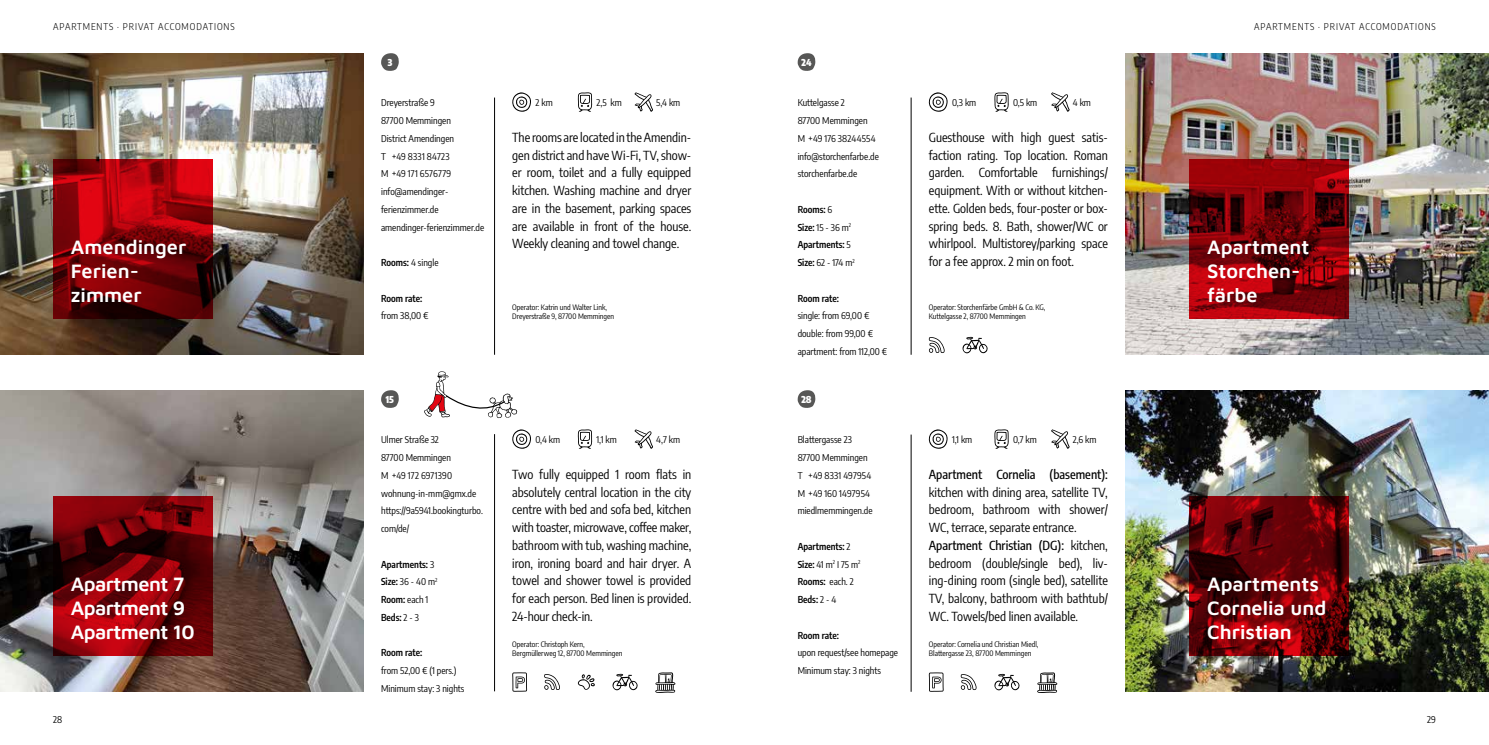
<style>
.page{position:relative;width:1489px;height:745px;background:#fff}
.page>*{position:absolute;margin:0;border:0;box-sizing:border-box;transform-origin:0 0}
.t1{font:600 20px/23.8px "Maven Pro";color:#fff}
.t2{font:600 20px/23.8px "Maven Pro";letter-spacing:-.03em;color:#fff}
.t3{font:12.5px/17.8px "Encode Sans Condensed";color:#000;text-align:justify}
.t4{font:500 12.5px "Encode Sans Condensed";color:#000}
.t5{font:9.38px/17.8px "Encode Sans Condensed";color:#000}
.t6{font:600 9.38px/17.8px "Encode Sans Condensed";color:#000}
.t7{font:300 9.38px "Encode Sans Condensed";letter-spacing:.1em;color:#000}
.t8{font:900 9.38px "Encode Sans Condensed";color:#fff}
.t9{font:7.5px/9px "Encode Sans Condensed";color:#000}
.s1{font-weight:600}
.s2{font-weight:400}
.s3{font-weight:500}
</style>
<div class="page">
<img style="left:1125px;top:390px;width:363px;height:301px">
<img style="left:1125px;top:53px;width:363px;height:301px">
<svg style="left:797px;top:53px;width:18px;height:18px"></svg>
<svg style="left:797px;top:390px;width:18px;height:18px"></svg>
<hr style="left:910px;top:97px;width:1px;height:257px;background:#000">
<hr style="left:910px;top:434px;width:1px;height:257px;background:#000">
<svg style="left:928px;top:92px;width:19px;height:20px"></svg>
<svg style="left:994px;top:92px;width:14px;height:20px"></svg>
<svg style="left:1051px;top:92px;width:18px;height:20px"></svg>
<svg style="left:928px;top:429px;width:19px;height:19px"></svg>
<svg style="left:994px;top:429px;width:14px;height:19px"></svg>
<svg style="left:1051px;top:429px;width:18px;height:19px"></svg>
<svg style="left:928px;top:337px;width:16px;height:16px"></svg>
<svg style="left:962px;top:336px;width:25px;height:17px"></svg>
<svg style="left:1189px;top:159px;width:159px;height:160px;background:#7e0209"></svg>
<svg style="left:1189px;top:496px;width:159px;height:160px;background:#650207"></svg>
<svg style="left:381px;top:53px;width:18px;height:18px"></svg>
<svg style="left:381px;top:390px;width:18px;height:18px"></svg>
<hr style="left:494px;top:97px;width:1px;height:257px;background:#000">
<hr style="left:494px;top:434px;width:1px;height:257px;background:#000">
<svg style="left:512px;top:429px;width:19px;height:19px"></svg>
<svg style="left:577px;top:429px;width:15px;height:19px"></svg>
<svg style="left:634px;top:429px;width:19px;height:19px"></svg>
<svg style="left:512px;top:92px;width:19px;height:20px"></svg>
<svg style="left:577px;top:92px;width:15px;height:20px"></svg>
<svg style="left:634px;top:92px;width:19px;height:20px"></svg>
<svg style="left:928px;top:672px;width:15px;height:19px"></svg>
<svg style="left:960px;top:674px;width:16px;height:15px"></svg>
<svg style="left:994px;top:673px;width:25px;height:17px"></svg>
<svg style="left:1037px;top:672px;width:20px;height:20px"></svg>
<svg style="left:424px;top:371px;width:93px;height:47px"></svg>
<img style="left:0;top:390px;width:363px;height:301px">
<svg style="left:53px;top:496px;width:160px;height:160px;background:#720208"></svg>
<svg style="left:512px;top:672px;width:15px;height:19px"></svg>
<svg style="left:544px;top:674px;width:16px;height:15px"></svg>
<svg style="left:612px;top:673px;width:25px;height:17px"></svg>
<svg style="left:578px;top:674px;width:16px;height:15px"></svg>
<svg style="left:655px;top:672px;width:20px;height:20px"></svg>
<img style="left:0;top:53px;width:363px;height:301px">
<svg style="left:53px;top:159px;width:160px;height:160px;background:#840208"></svg>
<p class="t7" style="left:53px;top:20px;width:183px">APARTMENTS · PRIVAT ACCOMODATIONS</p>
<p class="t7" style="left:1254px;top:20px;width:183px">APARTMENTS · PRIVAT ACCOMODATIONS</p>
<p class="t8" style="left:801px;top:55px;width:12px">24</p>
<p class="t8" style="left:387px;top:55px;width:6px">3</p>
<h1 class="t1" style="left:71px;top:234px;width:117px">Amendinger<br>Ferien&shy;zimmer</h1>
<h1 class="t2" style="left:71px;top:570px;width:125px">Apartment 7<br>Apartment 9<br>Apartment 10</h1>
<p class="t5" style="left:381px;top:93px;width:55px">Dreyerstraße 9</p>
<p class="t5" style="left:535px;top:93px;width:19px">2 km</p>
<p class="t5" style="left:596px;top:93px;width:27px">2,5 km</p>
<p class="t5" style="left:656px;top:93px;width:25px">5,4 km</p>
<p class="t5" style="left:381px;top:111px;width:105px">87700 Memmingen<br>District Amendingen<br>T +49 8331 84723<br>M +49 171 6576779 info@amendinger&shy;ferienzimmer.de amendinger-ferienzimmer.de</p>
<p class="t5" style="left:381px;top:253px;width:59px"><span class="s1">Rooms:</span> 4 single</p>
<p class="t6" style="left:381px;top:288px;width:43px">Room rate:</p>
<p class="t5" style="left:381px;top:306px;width:49px">from 38,00 €</p>
<p class="t3" style="left:512px;top:128px;width:180px">The rooms are located in the Amendin&shy;gen district and have Wi-Fi, TV, show&shy;er room, toilet and a fully equipped kitchen. Washing machine and dryer are in the basement, parking spaces are available in front of the house.<br>Weekly cleaning and towel change.</p>
<p class="t9" style="left:512px;top:302px;width:103px">Operator: Katrin und Walter Link,<br>Dreyerstraße 9, 87700 Memmingen</p>
<p class="t8" style="left:386px;top:391px;width:10px">15</p>
<p class="t5" style="left:381px;top:430px;width:103px">Ulmer Straße 32<br>87700 Memmingen<br>M +49 172 6971390 wohnung-in-mm@gmx.de https://9a5941.bookingturbo. com/de/</p>
<p class="t6" style="left:381px;top:554px;width:58px">Apartments: <span class="s2">3<br></span>Size: <span class="s2">36 - 40 m</span><sup>2<br></sup>Room: <span class="s2">each 1<br></span>Beds: <span class="s2">2 - 3</span></p>
<p class="t6" style="left:381px;top:643px;width:43px">Room rate:</p>
<p class="t5" style="left:381px;top:660px;width:85px">from 52,00 € (1 pers.)<br>Minimum stay: 3 nights</p>
<p class="t5" style="left:535px;top:430px;width:26px">0,4 km</p>
<p class="t5" style="left:596px;top:430px;width:22px">1,1 km</p>
<p class="t5" style="left:656px;top:430px;width:25px">4,7 km</p>
<p class="t3" style="left:512px;top:464px;width:180px">Two fully equipped 1 room flats in absolutely central location in the city centre with bed and sofa bed, kitchen with toaster, microwave, coffee maker, bathroom with tub, washing machine, iron, ironing board and hair dryer. A towel and shower towel is provided for each person. Bed linen is provided.<br>24-hour check-in.</p>
<p class="t9" style="left:512px;top:639px;width:112px">Operator: Christoph Kern,<br>Bergmüllerweg 12, 87700 Memmingen</p>
<p class="t5" style="left:797px;top:93px;width:83px">Kuttelgasse 2<br>87700 Memmingen<br>M +49 176 38244554 info@storchenfarbe.de storchenfarbe.de</p>
<p class="t6" style="left:797px;top:200px;width:59px">Rooms: <span class="s2">6<br></span>Size: <span class="s2">15 - 36 m</span><sup>2<br></sup>Apartments: <span class="s2">5<br></span>Size: <span class="s2">62 - 174 m</span><sup>2</sup></p>
<p class="t6" style="left:797px;top:288px;width:43px">Room rate:</p>
<p class="t5" style="left:797px;top:306px;width:91px">single: from 69,00 € double: from 99,00 € apartment: from 112,00 €</p>
<p class="t8" style="left:801px;top:391px;width:12px">28</p>
<p class="t5" style="left:797px;top:430px;width:76px">Blattergasse 23<br>87700 Memmingen<br>T +49 8331 497954<br>M +49 160 1497954 miedlmemmingen.de</p>
<p class="t6" style="left:797px;top:536px;width:64px">Apartments: <span class="s2">2<br></span>Size: <span class="s2">41 m</span><sup>2</sup> <span class="s2">I 75 m</span><sup>2<br></sup>Rooms: <span class="s2">each. 2<br></span>Beds: <span class="s2">2 - 4</span></p>
<p class="t6" style="left:797px;top:625px;width:43px">Room rate:</p>
<p class="t5" style="left:797px;top:643px;width:102px">upon request/see homepage<br>Minimum stay: 3 nights</p>
<p class="t5" style="left:952px;top:93px;width:26px">0,3 km</p>
<p class="t5" style="left:1012px;top:93px;width:26px">0,5 km</p>
<p class="t5" style="left:1072px;top:93px;width:20px">4 km</p>
<p class="t3" style="left:928px;top:128px;width:180px">Guesthouse with high guest satis&shy;faction rating. Top location. Roman garden. Comfortable furnishings/ equipment. With or without kitchen&shy;ette. Golden beds, four-poster or box&shy;spring beds. 8. Bath, shower/WC or whirlpool. Multistorey/parking space for a fee approx. 2 min on foot.</p>
<p class="t9" style="left:928px;top:302px;width:118px">Operator: Storchenfärbe GmbH &amp; Co. KG,<br>Kuttelgasse 2, 87700 Memmingen</p>
<p class="t5" style="left:952px;top:430px;width:22px">1,1 km</p>
<p class="t5" style="left:1012px;top:430px;width:25px">0,7 km</p>
<p class="t5" style="left:1072px;top:430px;width:25px">2,6 km</p>
<p class="t4" style="left:928px;top:465px;width:180px">Apartment Cornelia (basement):</p>
<p class="t3" style="left:928px;top:482px;width:180px;text-align:left">kitchen with dining area, satellite TV, bedroom, bathroom with shower/ WC, terrace, separate entrance.<br><span class="s3">Apartment Christian (DG):</span> kitchen, bedroom (double/single bed), liv&shy;ing-dining room (single bed), satellite TV, balcony, bathroom with bathtub/ WC. Towels/bed linen available.</p>
<p class="t9" style="left:928px;top:639px;width:111px">Operator: Cornelia und Christian Miedl,<br>Blattergasse 23, 87700 Memmingen</p>
<h1 class="t1" style="left:1206px;top:234px;width:104px">Apartment<br>Storchen&shy;färbe</h1>
<h1 class="t1" style="left:1206px;top:570px;width:121px">Apartments<br>Cornelia und<br>Christian</h1>
<p class="t5" style="left:53px;top:709px;width:11px">28</p>
<p class="t5" style="left:1426px;top:709px;width:10px">29</p>
</div>
